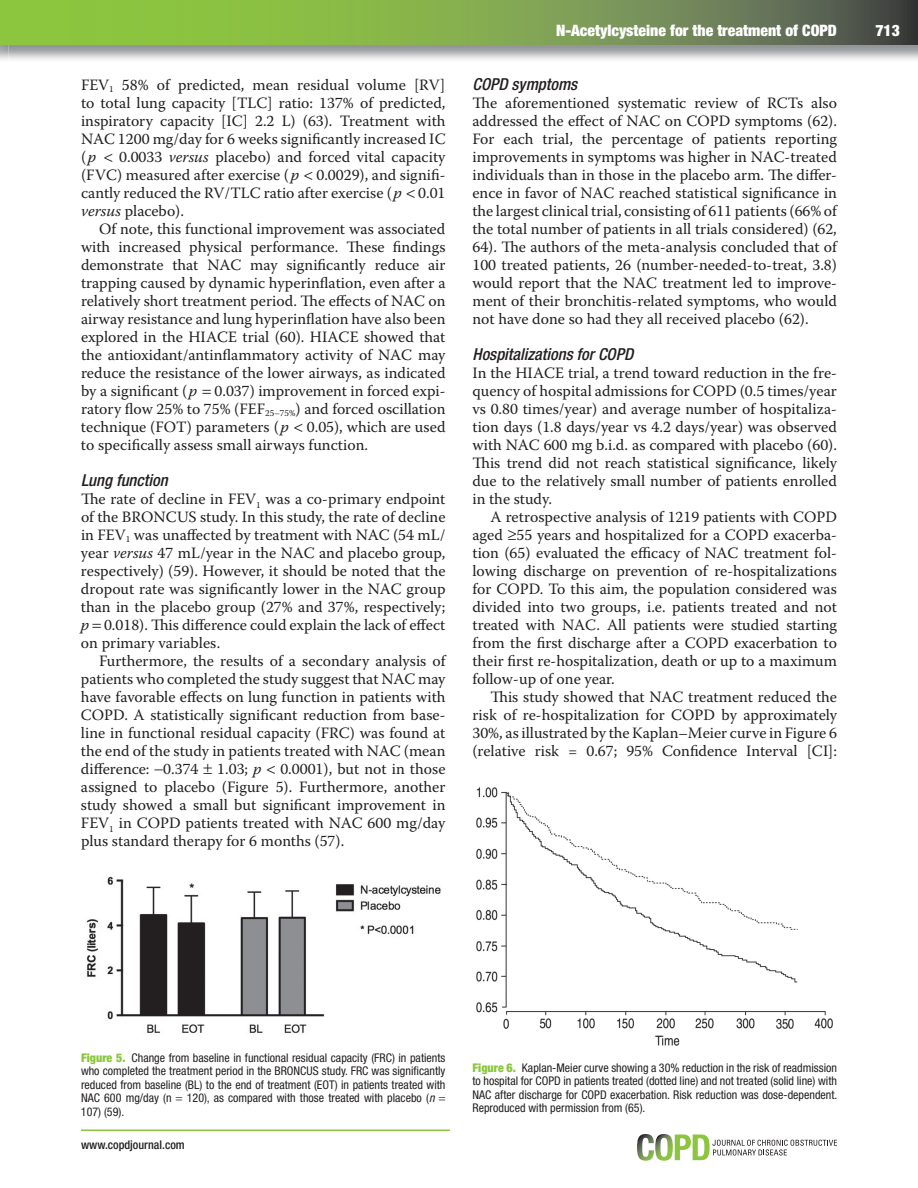
<style>
.page{position:relative;width:918px;height:1188px;background:#fff}
.page>*{position:absolute;margin:0;border:0;box-sizing:border-box;transform-origin:0 0}
.t1{font:italic 500 condensed 16.5px "Helvetica Neue LT Std";color:#231f20}
.t2{font:15.75px/18px "Warnock Pro";color:#231f20;text-align:justify}
.t3{font:900 condensed 15.75px "Helvetica Neue LT Std";color:#fff}
.t4{font:condensed 12px/13.5px "Helvetica Neue LT Std";color:#231f20;text-align:justify}
.t5{font:500 condensed 12px "Helvetica Neue LT Std";color:#231f20}
.s1{font-style:italic}
.s2{font-weight:900;color:#8bc63e}
</style>
<div class="page">
<svg style="left:637px;top:1134px;width:200px;height:27px"></svg>
<svg style="left:8px;top:0;width:910px;height:45px;background:#7ba04b"></svg>
<img style="left:0;top:0;width:8px;height:45px">
<hr style="left:81px;top:1130px;width:369px;height:1px;background:#8bc63e">
<img style="left:86px;top:876px;width:355px;height:158px">
<img style="left:477px;top:787px;width:356px;height:259px">
<p class="t2" style="left:81px;top:77px;width:366px">FEV<sub>1</sub> 58% of predicted, mean residual volume [RV] to total lung capacity [TLC] ratio: 137% of predicted, inspiratory capacity [IC] 2.2 L) (63). Treatment with NAC 1200 mg/day for 6 weeks significantly increased IC (<span class="s1">p</span></p>
<p class="t2" style="left:81px;top:149px;width:366px;text-indent:38px">0.0033 <span class="s1">versus</span> placebo) and forced vital capacity (FVC) measured after exercise (<span class="s1">p</span> 0.0029), and signifi&shy;cantly reduced the RV/TLC ratio after exercise (<span class="s1">p</span> 0.01 <span class="s1">versus</span> placebo).</p>
<p class="t2" style="left:81px;top:221px;width:366px;text-indent:18px">Of note, this functional improvement was associated with increased physical performance. These findings demonstrate that NAC may significantly reduce air trapping caused by dynamic hyperinflation, even after a relatively short treatment period. The effects of NAC on airway resistance and lung hyperinflation have also been explored in the HIACE trial (60). HIACE showed that the antioxidant/antinflammatory activity of NAC may reduce the resistance of the lower airways, as indicated by a significant (<span class="s1">p</span> 0.037) improvement in forced expi&shy;ratory flow 25% to 75% (FEF<sub>25–75%</sub>) and forced oscillation technique (FOT) parameters (<span class="s1">p</span> 0.05), which are used to specifically assess small airways function.</p>
<p class="t1" style="left:81px;top:474px;width:88px">Lung function</p>
<p class="t2" style="left:81px;top:491px;width:366px">The rate of decline in FEV<sub>1</sub> was a co-primary endpoint of the BRONCUS study. In this study, the rate of decline in FEV<sub>1</sub> was unaffected by treatment with NAC (54 mL/ year <span class="s1">versus</span> 47 mL/year in the NAC and placebo group, respectively) (59). However, it should be noted that the dropout rate was significantly lower in the NAC group than in the placebo group (27% and 37%, respectively; <span class="s1">p</span> 0.018). This difference could explain the lack of effect on primary variables.</p>
<p class="t2" style="left:81px;top:653px;width:366px;text-indent:18px">Furthermore, the results of a secondary analysis of patients who completed the study suggest that NAC may have favorable effects on lung function in patients with COPD. A statistically significant reduction from base&shy;line in functional residual capacity (FRC) was found at the end of the study in patients treated with NAC (mean difference: −0.374 1.03; <span class="s1">p</span> 0.0001), but not in those assigned to placebo (Figure 5). Furthermore, another study showed a small but significant improvement in FEV<sub>1</sub> in COPD patients treated with NAC 600 mg/day plus standard therapy for 6 months (57).</p>
<p class="t3" style="left:556px;top:25px;width:282px">N-Acetylcysteine for the treatment of COPD</p>
<p class="t3" style="left:875px;top:25px;width:26px">713</p>
<p class="t1" style="left:472px;top:78px;width:106px">COPD symptoms</p>
<p class="t2" style="left:472px;top:95px;width:366px">The aforementioned systematic review of RCTs also addressed the effect of NAC on COPD symptoms (62).<br>For each trial, the percentage of patients reporting improvements in symptoms was higher in NAC-treated individuals than in those in the placebo arm. The differ&shy;ence in favor of NAC reached statistical significance in the largest clinical trial, consisting of 611 patients (66% of the total number of patients in all trials considered) (62, 64). The authors of the meta-analysis concluded that of 100 treated patients, 26 (number-needed-to-treat, 3.8) would report that the NAC treatment led to improve&shy;ment of their bronchitis-related symptoms, who would not have done so had they all received placebo (62).</p>
<p class="t1" style="left:472px;top:348px;width:162px">Hospitalizations for COPD</p>
<p class="t2" style="left:472px;top:365px;width:366px">In the HIACE trial, a trend toward reduction in the fre&shy;quency of hospital admissions for COPD (0.5 times/year vs 0.80 times/year) and average number of hospitaliza&shy;tion days (1.8 days/year vs 4.2 days/year) was observed with NAC 600 mg b.i.d. as compared with placebo (60).<br>This trend did not reach statistical significance, likely due to the relatively small number of patients enrolled in the study.</p>
<p class="t2" style="left:473px;top:509px;width:366px;text-indent:18px">A retrospective analysis of 1219 patients with COPD aged ≥55 years and hospitalized for a COPD exacerba&shy;tion (65) evaluated the efficacy of NAC treatment fol&shy;lowing discharge on prevention of re-hospitalizations for COPD. To this aim, the population considered was divided into two groups, i.e. patients treated and not treated with NAC. All patients were studied starting from the first discharge after a COPD exacerbation to their first re-hospitalization, death or up to a maximum follow-up of one year.</p>
<p class="t2" style="left:473px;top:689px;width:366px;text-indent:18px">This study showed that NAC treatment reduced the risk of re-hospitalization for COPD by approximately 30%, as illustrated by the Kaplan–Meier curve in Figure 6 (relative risk = 0.67; 95% Confidence Interval [CI]:</p>
<p class="t4" style="left:81px;top:1052px;width:366px"><span class="s2">Figure 5.</span> Change from baseline in functional residual capacity (FRC) in patients who completed the treatment period in the BRONCUS study. FRC was significantly reduced from baseline (BL) to the end of treatment (EOT) in patients treated with NAC 600 mg/day (n</p>
<p class="t4" style="left:187px;top:1092px;width:249px">120), as compared with those treated with placebo (<span class="s1">n</span></p>
<p class="t4" style="left:81px;top:1106px;width:45px">107) (59).</p>
<p class="t5" style="left:81px;top:1140px;width:105px">www.copdjournal.com</p>
<p class="t4" style="left:472px;top:1062px;width:366px"><span class="s2">Figure 6.</span> Kaplan-Meier curve showing a 30% reduction in the risk of readmission to hospital for COPD in patients treated (dotted line) and not treated (solid line) with NAC after discharge for COPD exacerbation. Risk reduction was dose-dependent.<br>Reproduced with permission from (65).</p>
</div>
